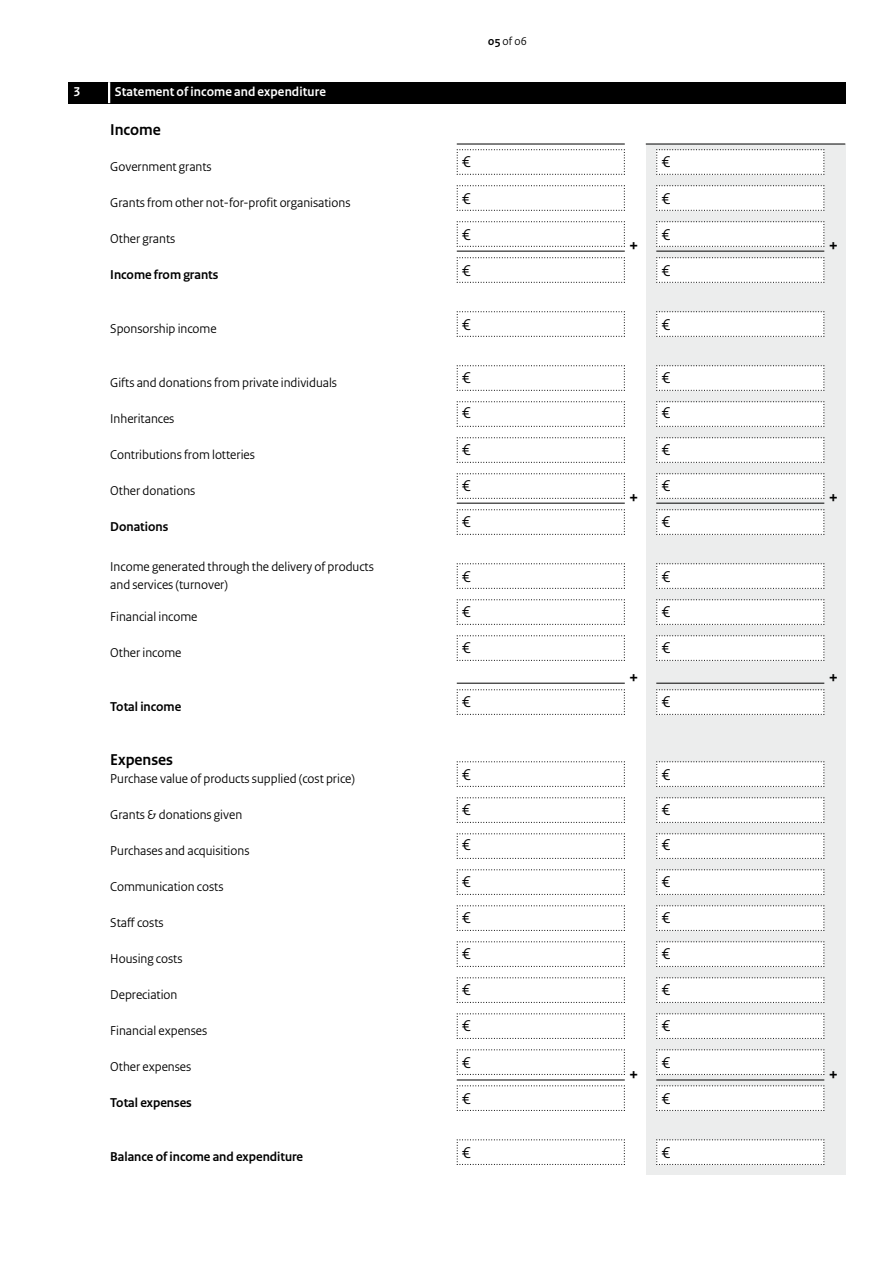
<style>
.page{position:relative;width:893px;height:1263px;background:#fff}
.page>*{position:absolute;margin:0;border:0;box-sizing:border-box;transform-origin:0 0}
.t1{font:700 18px "Rijksoverheid Sans Heading";color:#000}
.Veld{font:16.5px "Rijksoverheid Sans Heading";color:#000}
.Tussenkop{font:700 16.5px "Rijksoverheid Sans Heading";color:#000}
.Vraag{font:13.5px/18px "Rijksoverheid Sans Heading";color:#000}
.Vraag-2{font:700 13.5px "Rijksoverheid Sans Heading";color:#000}
.KOP_D_Nummer{font:700 13.5px "Rijksoverheid Sans Heading";letter-spacing:.01em;color:#fff}
.t2{font:12px "Rijksoverheid Sans Heading";color:#000}
.s1{font-weight:700}
</style>
<div class="page">
<div style="left:646px;top:144px;width:199px;height:1031px;background:#eceded"></div>
<svg style="left:456px;top:563px;width:169px;height:26px"></svg>
<svg style="left:656px;top:563px;width:169px;height:26px;background:#f6f6f6"></svg>
<svg style="left:456px;top:149px;width:169px;height:26px"></svg>
<svg style="left:656px;top:149px;width:169px;height:26px;background:#f6f6f6"></svg>
<svg style="left:456px;top:185px;width:169px;height:26px"></svg>
<svg style="left:656px;top:185px;width:169px;height:26px;background:#f6f6f6"></svg>
<svg style="left:456px;top:221px;width:169px;height:26px"></svg>
<svg style="left:656px;top:221px;width:169px;height:26px;background:#f6f6f6"></svg>
<svg style="left:456px;top:257px;width:169px;height:26px"></svg>
<svg style="left:656px;top:257px;width:169px;height:26px;background:#f6f6f6"></svg>
<svg style="left:456px;top:311px;width:169px;height:26px"></svg>
<svg style="left:656px;top:311px;width:169px;height:26px;background:#f6f6f6"></svg>
<svg style="left:456px;top:365px;width:169px;height:26px"></svg>
<svg style="left:656px;top:365px;width:169px;height:26px;background:#f6f6f6"></svg>
<svg style="left:456px;top:401px;width:169px;height:26px"></svg>
<svg style="left:656px;top:401px;width:169px;height:26px;background:#f6f6f6"></svg>
<svg style="left:456px;top:437px;width:169px;height:26px"></svg>
<svg style="left:656px;top:437px;width:169px;height:26px;background:#f6f6f6"></svg>
<svg style="left:456px;top:473px;width:169px;height:26px"></svg>
<svg style="left:656px;top:473px;width:169px;height:26px;background:#f6f6f6"></svg>
<svg style="left:456px;top:509px;width:169px;height:26px"></svg>
<svg style="left:656px;top:509px;width:169px;height:26px;background:#f6f6f6"></svg>
<svg style="left:456px;top:599px;width:169px;height:26px"></svg>
<svg style="left:656px;top:599px;width:169px;height:26px;background:#f6f6f6"></svg>
<svg style="left:456px;top:635px;width:169px;height:26px"></svg>
<svg style="left:656px;top:635px;width:169px;height:26px;background:#f6f6f6"></svg>
<svg style="left:456px;top:689px;width:169px;height:26px"></svg>
<svg style="left:656px;top:689px;width:169px;height:26px;background:#f6f6f6"></svg>
<svg style="left:456px;top:761px;width:169px;height:26px"></svg>
<svg style="left:656px;top:761px;width:169px;height:26px;background:#f6f6f6"></svg>
<svg style="left:456px;top:797px;width:169px;height:26px"></svg>
<svg style="left:656px;top:797px;width:169px;height:26px;background:#f6f6f6"></svg>
<svg style="left:456px;top:833px;width:169px;height:26px"></svg>
<svg style="left:656px;top:833px;width:169px;height:26px;background:#f6f6f6"></svg>
<svg style="left:456px;top:869px;width:169px;height:26px"></svg>
<svg style="left:656px;top:869px;width:169px;height:26px;background:#f6f6f6"></svg>
<svg style="left:456px;top:905px;width:169px;height:26px"></svg>
<svg style="left:656px;top:905px;width:169px;height:26px;background:#f6f6f6"></svg>
<svg style="left:456px;top:941px;width:169px;height:26px"></svg>
<svg style="left:656px;top:941px;width:169px;height:26px;background:#f6f6f6"></svg>
<svg style="left:456px;top:977px;width:169px;height:26px"></svg>
<svg style="left:656px;top:977px;width:169px;height:26px;background:#f6f6f6"></svg>
<svg style="left:456px;top:1013px;width:169px;height:26px"></svg>
<svg style="left:656px;top:1013px;width:169px;height:26px;background:#f6f6f6"></svg>
<svg style="left:456px;top:1049px;width:169px;height:26px"></svg>
<svg style="left:656px;top:1049px;width:169px;height:26px;background:#f6f6f6"></svg>
<svg style="left:456px;top:1085px;width:169px;height:26px"></svg>
<svg style="left:656px;top:1085px;width:169px;height:26px;background:#f6f6f6"></svg>
<svg style="left:456px;top:1139px;width:169px;height:26px"></svg>
<svg style="left:656px;top:1139px;width:169px;height:26px;background:#f6f6f6"></svg>
<div style="left:68px;top:82px;width:777px;height:21px;background:#000"></div>
<hr style="left:108px;top:82px;width:2px;height:21px;background:#fff">
<hr style="left:457px;top:503px;width:168px;height:1px;background:#000">
<hr style="left:457px;top:251px;width:168px;height:1px;background:#000">
<hr style="left:656px;top:503px;width:168px;height:1px;background:#000">
<hr style="left:656px;top:251px;width:168px;height:1px;background:#000">
<hr style="left:457px;top:144px;width:168px;height:1px;background:#000">
<hr style="left:646px;top:144px;width:199px;height:1px;background:#000">
<hr style="left:457px;top:683px;width:168px;height:1px;background:#000">
<hr style="left:656px;top:683px;width:168px;height:1px;background:#000">
<hr style="left:457px;top:1080px;width:168px;height:1px;background:#000">
<hr style="left:656px;top:1080px;width:168px;height:1px;background:#000">
<h2 class="KOP_D_Nummer" style="left:74px;top:84px;width:8px">3</h2>
<h2 class="KOP_D_Nummer" style="left:115px;top:84px;width:213px">Statement of income and expenditure</h2>
<h3 class="Tussenkop" style="left:110px;top:120px;width:52px">Income</h3>
<p class="Vraag" style="left:110px;top:158px;width:103px">Government grants</p>
<p class="Vraag" style="left:110px;top:194px;width:242px">Grants from other not-for-profit organisations</p>
<p class="Vraag" style="left:110px;top:230px;width:67px">Other grants</p>
<p class="Vraag-2" style="left:110px;top:267px;width:110px">Income from grants</p>
<p class="Vraag" style="left:110px;top:320px;width:108px">Sponsorship income</p>
<p class="Vraag" style="left:110px;top:374px;width:228px">Gifts and donations from private individuals</p>
<p class="Vraag" style="left:110px;top:410px;width:66px">Inheritances</p>
<p class="Vraag" style="left:110px;top:446px;width:146px">Contributions from lotteries</p>
<p class="Vraag" style="left:110px;top:482px;width:87px">Other donations</p>
<p class="Vraag-2" style="left:110px;top:519px;width:59px">Donations</p>
<p class="Vraag" style="left:110px;top:558px;width:265px">Income generated through the delivery of products and services (turnover)</p>
<p class="Vraag" style="left:110px;top:608px;width:89px">Financial income</p>
<p class="Vraag" style="left:110px;top:644px;width:73px">Other income</p>
<p class="t2" style="left:488px;top:34px;width:40px"><span class="s1">05</span> of 06</p>
<p class="Veld" style="left:462px;top:152px;width:10px">€</p>
<p class="Veld" style="left:662px;top:152px;width:10px">€</p>
<p class="Veld" style="left:462px;top:189px;width:10px">€</p>
<p class="Veld" style="left:462px;top:225px;width:10px">€</p>
<p class="Veld" style="left:462px;top:261px;width:10px">€</p>
<h1 class="t1" style="left:629px;top:235px;width:11px">+</h1>
<p class="Veld" style="left:662px;top:189px;width:10px">€</p>
<p class="Veld" style="left:662px;top:225px;width:10px">€</p>
<p class="Veld" style="left:662px;top:261px;width:10px">€</p>
<p class="Veld" style="left:462px;top:315px;width:10px">€</p>
<p class="Veld" style="left:662px;top:315px;width:10px">€</p>
<p class="Veld" style="left:462px;top:368px;width:10px">€</p>
<p class="Veld" style="left:662px;top:368px;width:10px">€</p>
<p class="Veld" style="left:462px;top:403px;width:10px">€</p>
<p class="Veld" style="left:662px;top:403px;width:10px">€</p>
<p class="Veld" style="left:462px;top:440px;width:10px">€</p>
<p class="Veld" style="left:462px;top:476px;width:10px">€</p>
<p class="Veld" style="left:462px;top:512px;width:10px">€</p>
<h1 class="t1" style="left:629px;top:487px;width:11px">+</h1>
<p class="Veld" style="left:662px;top:440px;width:10px">€</p>
<p class="Veld" style="left:662px;top:476px;width:10px">€</p>
<p class="Veld" style="left:662px;top:512px;width:10px">€</p>
<p class="Veld" style="left:462px;top:567px;width:10px">€</p>
<p class="Veld" style="left:662px;top:567px;width:10px">€</p>
<p class="Veld" style="left:462px;top:602px;width:10px">€</p>
<p class="Veld" style="left:462px;top:638px;width:10px">€</p>
<p class="Veld" style="left:662px;top:602px;width:10px">€</p>
<p class="Veld" style="left:662px;top:638px;width:10px">€</p>
<h1 class="t1" style="left:829px;top:235px;width:11px">+</h1>
<h1 class="t1" style="left:829px;top:487px;width:11px">+</h1>
<h1 class="t1" style="left:629px;top:667px;width:11px">+</h1>
<h1 class="t1" style="left:829px;top:667px;width:11px">+</h1>
<p class="Vraag-2" style="left:110px;top:699px;width:73px">Total income</p>
<p class="Veld" style="left:462px;top:692px;width:10px">€</p>
<p class="Veld" style="left:662px;top:692px;width:10px">€</p>
<h3 class="Tussenkop" style="left:110px;top:750px;width:64px">Expenses</h3>
<p class="Vraag" style="left:110px;top:770px;width:246px">Purchase value of products supplied (cost price)</p>
<p class="Veld" style="left:462px;top:765px;width:10px">€</p>
<p class="Veld" style="left:662px;top:765px;width:10px">€</p>
<p class="Vraag" style="left:110px;top:806px;width:133px">Grants &amp; donations given</p>
<p class="Vraag" style="left:110px;top:842px;width:141px">Purchases and acquisitions</p>
<p class="Vraag" style="left:110px;top:878px;width:115px">Communication costs</p>
<p class="Vraag" style="left:110px;top:914px;width:55px">Staff costs</p>
<p class="Vraag" style="left:110px;top:950px;width:74px">Housing costs</p>
<p class="Vraag" style="left:110px;top:986px;width:69px">Depreciation</p>
<p class="Vraag" style="left:110px;top:1022px;width:99px">Financial expenses</p>
<p class="Vraag" style="left:110px;top:1058px;width:83px">Other expenses</p>
<p class="Veld" style="left:462px;top:800px;width:10px">€</p>
<p class="Veld" style="left:662px;top:800px;width:10px">€</p>
<p class="Veld" style="left:462px;top:835px;width:10px">€</p>
<p class="Veld" style="left:662px;top:835px;width:10px">€</p>
<p class="Veld" style="left:462px;top:872px;width:10px">€</p>
<p class="Veld" style="left:662px;top:872px;width:10px">€</p>
<p class="Veld" style="left:462px;top:908px;width:10px">€</p>
<p class="Veld" style="left:662px;top:908px;width:10px">€</p>
<p class="Veld" style="left:462px;top:944px;width:10px">€</p>
<p class="Veld" style="left:662px;top:944px;width:10px">€</p>
<p class="Veld" style="left:462px;top:980px;width:10px">€</p>
<p class="Veld" style="left:662px;top:980px;width:10px">€</p>
<p class="Veld" style="left:462px;top:1016px;width:10px">€</p>
<p class="Veld" style="left:662px;top:1016px;width:10px">€</p>
<p class="Veld" style="left:462px;top:1053px;width:10px">€</p>
<p class="Veld" style="left:662px;top:1053px;width:10px">€</p>
<p class="Veld" style="left:462px;top:1089px;width:10px">€</p>
<p class="Veld" style="left:662px;top:1089px;width:10px">€</p>
<h1 class="t1" style="left:629px;top:1064px;width:11px">+</h1>
<h1 class="t1" style="left:829px;top:1064px;width:11px">+</h1>
<p class="Vraag-2" style="left:110px;top:1095px;width:83px">Total expenses</p>
<p class="Vraag-2" style="left:110px;top:1149px;width:194px">Balance of income and expenditure</p>
<p class="Veld" style="left:462px;top:1143px;width:10px">€</p>
<p class="Veld" style="left:662px;top:1143px;width:10px">€</p>
</div>
